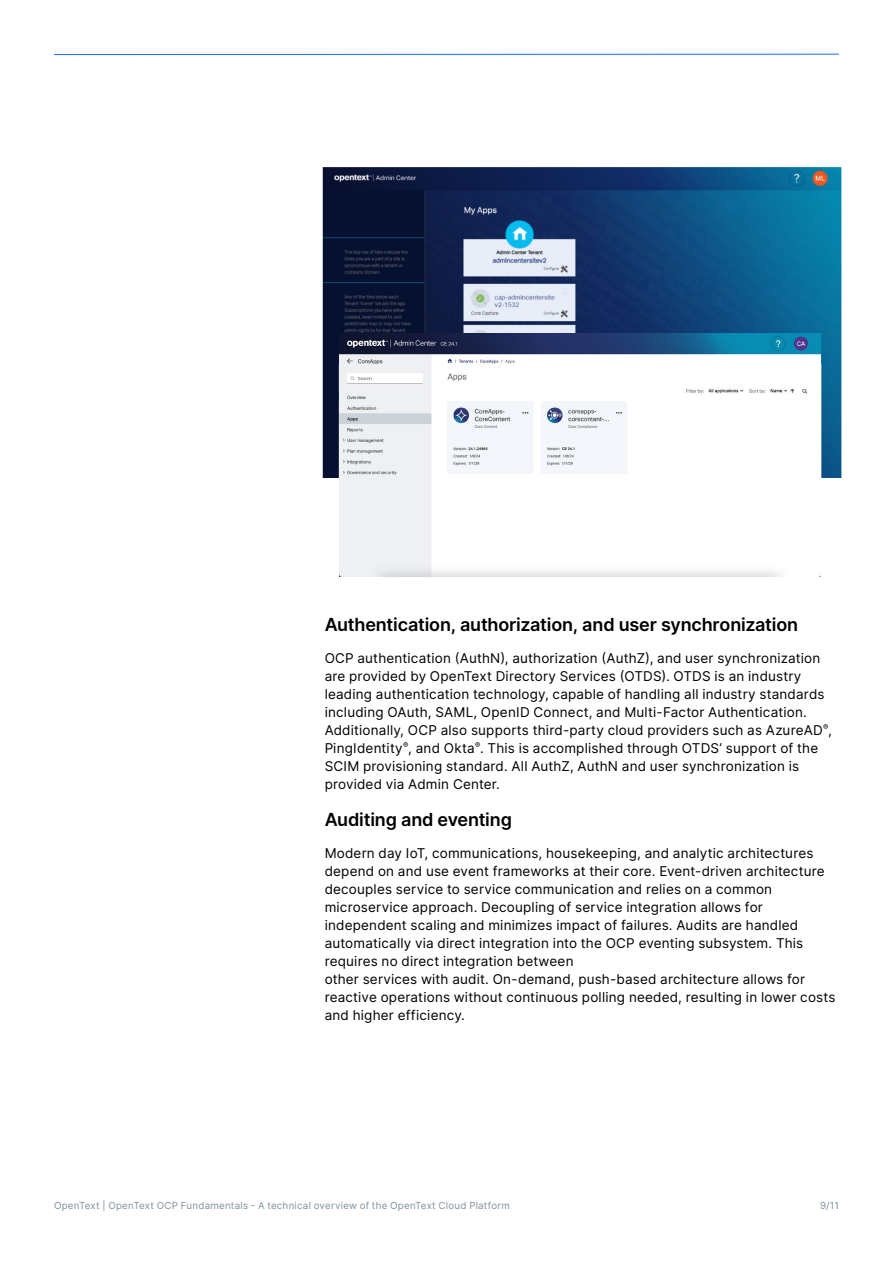
<style>
.page{position:relative;width:893px;height:1263px;background:#fff}
.page>*{position:absolute;margin:0;border:0;box-sizing:border-box;transform-origin:0 0}
.H3_Heading{font:600 18px "Inter";letter-spacing:-.01em;color:#000}
.Body{font:13.5px/18px "Inter";letter-spacing:.015em;color:#000}
.t1{font:9.75px "Inter";letter-spacing:.025em;color:#7e929f}
</style>
<div class="page">
<img style="left:322px;top:166px;width:520px;height:312px">
<img style="left:339px;top:333px;width:481px;height:244px">
<hr style="left:54px;top:54px;width:785px;height:1px;background:#1a6aff">
<h3 class="H3_Heading" style="left:325px;top:611px;width:475px">Authentication, authorization, and user synchronization</h3>
<p class="Body" style="left:325px;top:648px;width:509px">OCP authentication (AuthN), authorization (AuthZ), and user synchronization are provided by OpenText Directory Services (OTDS). OTDS is an industry leading authentication technology, capable of handling all industry standards including OAuth, SAML, OpenID Connect, and Multi-Factor Authentication.<br>Additionally, OCP also supports third-party cloud providers such as AzureAD<sup>®</sup>, PingIdentity<sup>®</sup>, and Okta<sup>®</sup>. This is accomplished through OTDS’ support of the SCIM provisioning standard. All AuthZ, AuthN and user synchronization is provided via Admin Center.</p>
<h3 class="H3_Heading" style="left:325px;top:806px;width:189px">Auditing and eventing</h3>
<p class="Body" style="left:325px;top:843px;width:512px">Modern day IoT, communications, housekeeping, and analytic architectures depend on and use event frameworks at their core. Event-driven architecture decouples service to service communication and relies on a common microservice approach. Decoupling of service integration allows for independent scaling and minimizes impact of failures. Audits are handled automatically via direct integration into the OCP eventing subsystem. This requires no direct integration between<br>other services with audit. On-demand, push-based architecture allows for reactive operations without continuous polling needed, resulting in lower costs and higher efficiency.</p>
<p class="t1" style="left:54px;top:1198px;width:457px">OpenText | OpenText OCP Fundamentals - A technical overview of the OpenText Cloud Platform</p>
<p class="t1" style="left:820px;top:1198px;width:20px">9/11</p>
</div>
